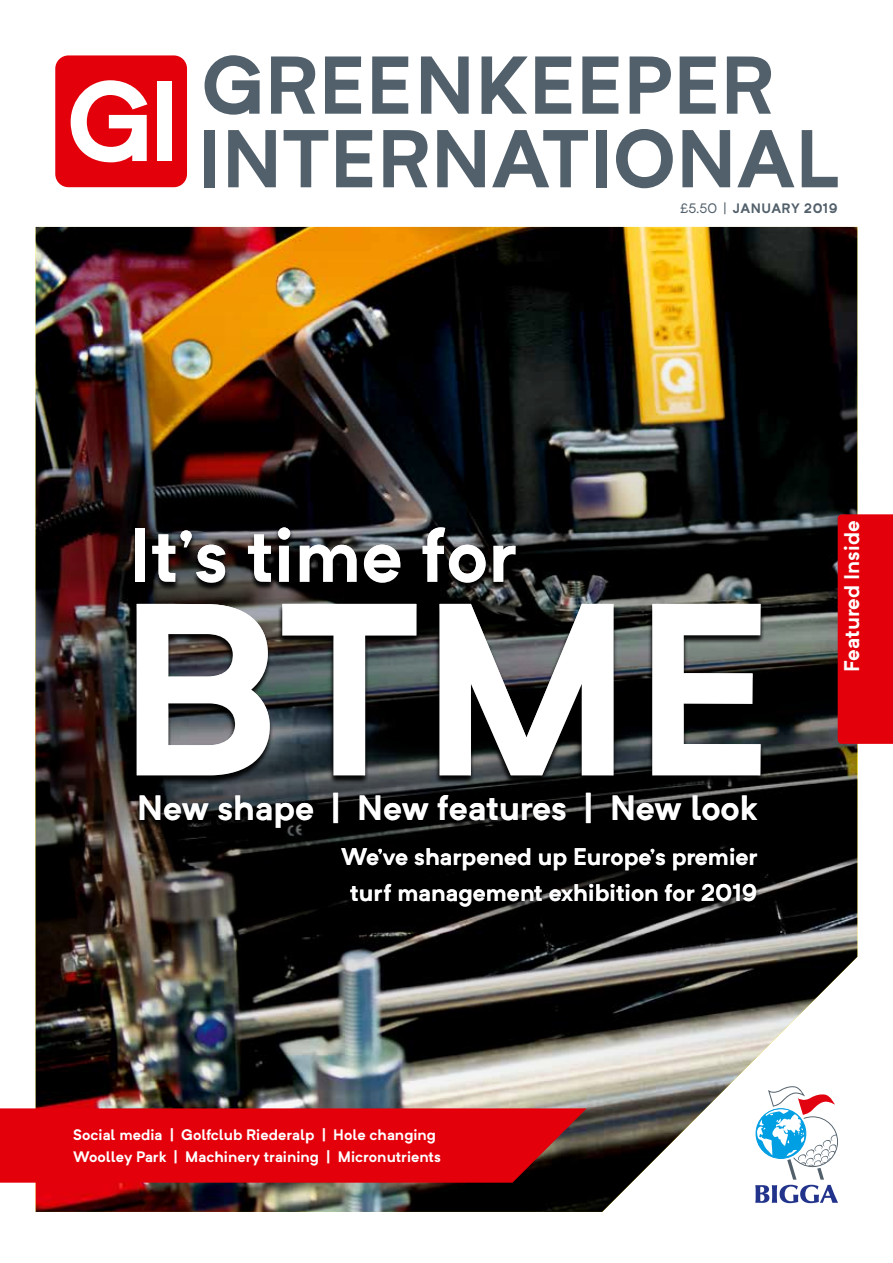
<style>
.page{position:relative;width:893px;height:1263px;background:#fff}
.page>*{position:absolute;margin:0;border:0;box-sizing:border-box;transform-origin:0 0}
.t1{font:700 241.5px "Neutrif Pro";color:#fff}
.t2{font:700 75px "Neutrif Pro";color:#fff}
.t3{font:700 34.5px "Neutrif Pro";color:#fff}
.t4{font:700 23.7px/36px "Neutrif Pro";color:#fff;text-align:center}
.t5{font:700 21px "Neutrif Pro";color:#fff}
.t6{font:700 15px/22.5px "Neutrif Pro";color:#fff}
.t7{font:700 13.5px "Neutrif Pro";letter-spacing:.03em;color:#52606b}
.s1{font-weight:400}
</style>
<div class="page">
<svg style="left:205px;top:55px;width:55px;height:60px"></svg>
<svg style="left:271px;top:56px;width:45px;height:58px"></svg>
<svg style="left:325px;top:56px;width:36px;height:58px"></svg>
<svg style="left:372px;top:56px;width:36px;height:58px"></svg>
<svg style="left:421px;top:56px;width:48px;height:58px"></svg>
<svg style="left:481px;top:56px;width:47px;height:58px"></svg>
<svg style="left:535px;top:56px;width:36px;height:58px"></svg>
<svg style="left:582px;top:56px;width:36px;height:58px"></svg>
<svg style="left:630px;top:56px;width:41px;height:58px"></svg>
<svg style="left:680px;top:56px;width:36px;height:58px"></svg>
<svg style="left:727px;top:56px;width:44px;height:58px"></svg>
<div style="left:205px;top:130px;width:10px;height:57px;background:#52606b"></div>
<svg style="left:228px;top:130px;width:48px;height:57px"></svg>
<svg style="left:284px;top:130px;width:44px;height:57px"></svg>
<svg style="left:336px;top:130px;width:36px;height:57px"></svg>
<svg style="left:383px;top:130px;width:45px;height:57px"></svg>
<svg style="left:437px;top:130px;width:48px;height:57px"></svg>
<svg style="left:492px;top:130px;width:96px;height:57px"></svg>
<div style="left:596px;top:130px;width:10px;height:57px;background:#52606b"></div>
<svg style="left:616px;top:129px;width:57px;height:59px"></svg>
<svg style="left:682px;top:130px;width:48px;height:57px"></svg>
<svg style="left:737px;top:130px;width:57px;height:57px"></svg>
<svg style="left:802px;top:130px;width:36px;height:57px"></svg>
<div style="left:55px;top:55px;width:132px;height:132px;background:#e3000b;border-radius:13px"></div>
<svg style="left:71px;top:80px;width:76px;height:82px"></svg>
<div style="left:157px;top:82px;width:15px;height:79px;background:#fff"></div>
<img style="left:36px;top:227px;width:821px;height:985px">
<svg style="left:755px;top:1185px;width:83px;height:18px"></svg>
<svg style="left:756px;top:1086px;width:82px;height:93px"></svg>
<svg style="left:0;top:1108px;width:587px;height:75px;background:#d5030c"></svg>
<div style="left:838px;top:514px;width:55px;height:230px;background:#e3000b"></div>
<div style="left:135px;top:793px;width:627px;height:123px;background:#000;opacity:.75"></div>
<div style="left:132px;top:603px;width:633px;height:181px;background:#000;opacity:.75"></div>
<div style="left:131px;top:527px;width:389px;height:64px;background:#000;opacity:.75"></div>
<p class="t7" style="left:680px;top:199px;width:159px"><span class="s1">£5.50 |</span> JANUARY 2019</p>
<h2 class="t2" style="left:129px;top:504px;width:389px">It’s time for</h2>
<h1 class="t1" style="left:117px;top:526px;width:659px">BTME</h1>
<h3 class="t3" style="left:137px;top:785px;width:622px">New shape | New features | New look</h3>
<h3 class="t4" style="left:341px;top:838px;width:418px">We’ve sharpened up Europe’s premier turf management exhibition for 2019</h3>
<h3 class="t5" style="left:837px;top:672px;width:153px;rotate:-90deg">Featured Inside</h3>
<p class="t6" style="left:73px;top:1123px;width:369px">Social media | Golfclub Riederalp | Hole changing<br>Woolley Park | Machinery training | Micronutrients</p>
</div>
